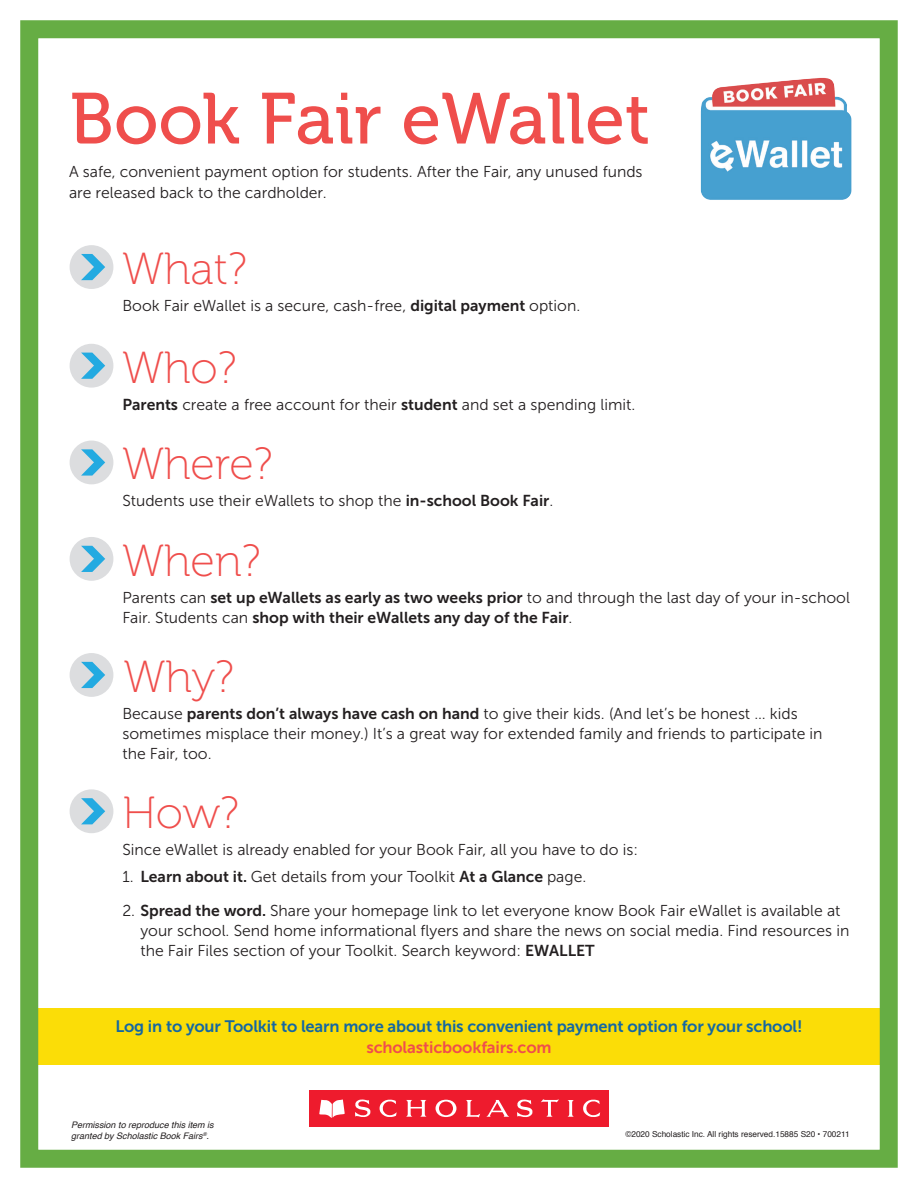
<style>
.page{position:relative;width:918px;height:1188px;background:#fff}
.page>*{position:absolute;margin:0;border:0;box-sizing:border-box;transform-origin:0 0}
.t1{font:72px "Museo 500";color:#ef4e4c}
.t2{font:45px "Museo 100";color:#ef4e4c}
.t3{font:16.5px "Museo Sans 700";letter-spacing:-.01em;color:#1367a3}
.t4{font:16.5px "Museo Sans 700";letter-spacing:-.01em;color:#ef4e4c}
.t5{font:15.75px/20.2px "Museo Sans 300";color:#231f20}
.t6{font:15.75px "Museo Sans 700";color:#231f20}
.t7{font:italic 9px/10.8px "Helvetica";color:#231f20}
.t8{font:8.25px "Helvetica";color:#231f20}
.s1{font-family:"Museo Sans 700"}
.s2{font-family:"Museo Sans 300"}
</style>
<div class="page">
<div style="left:38px;top:1008px;width:842px;height:56px;background:#fbdd07"></div>
<div style="left:309px;top:1090px;width:300px;height:37px;background:#ee1b2d"></div>
<svg style="left:319px;top:1099px;width:26px;height:19px"></svg>
<svg style="left:355px;top:1099px;width:16px;height:18px"></svg>
<svg style="left:379px;top:1099px;width:18px;height:18px"></svg>
<svg style="left:406px;top:1100px;width:20px;height:17px"></svg>
<svg style="left:466px;top:1100px;width:14px;height:17px"></svg>
<svg style="left:517px;top:1099px;width:16px;height:18px"></svg>
<svg style="left:541px;top:1099px;width:18px;height:18px"></svg>
<svg style="left:568px;top:1100px;width:6px;height:17px"></svg>
<svg style="left:583px;top:1099px;width:17px;height:18px"></svg>
<svg style="left:436px;top:1100px;width:20px;height:17px"></svg>
<svg style="left:486px;top:1100px;width:23px;height:17px"></svg>
<div style="left:70px;top:537px;width:43px;height:44px;background:#dcdddf;border-radius:50%"></div>
<svg style="left:81px;top:546px;width:24px;height:26px"></svg>
<div style="left:70px;top:653px;width:43px;height:44px;background:#dcdddf;border-radius:50%"></div>
<svg style="left:81px;top:662px;width:24px;height:26px"></svg>
<div style="left:70px;top:789px;width:43px;height:44px;background:#dcdddf;border-radius:50%"></div>
<svg style="left:81px;top:798px;width:24px;height:26px"></svg>
<div style="left:70px;top:441px;width:43px;height:43px;background:#dcdddf;border-radius:50%"></div>
<svg style="left:81px;top:449px;width:24px;height:27px"></svg>
<img style="left:700px;top:77px;width:152px;height:123px">
<div style="left:70px;top:245px;width:43px;height:44px;background:#dcdddf;border-radius:50%"></div>
<svg style="left:81px;top:254px;width:24px;height:26px"></svg>
<div style="left:70px;top:344px;width:43px;height:44px;background:#dcdddf;border-radius:50%"></div>
<svg style="left:81px;top:353px;width:24px;height:26px"></svg>
<div style="left:20px;top:20px;width:878px;height:1148px;border:18px solid #66ad44"></div>
<h1 class="t1" style="left:70px;top:79px;width:582px">Book Fair eWallet</h1>
<p class="t5" style="left:69px;top:161px;width:575px;line-height:21px">A safe, convenient payment option for students. After the Fair, any unused funds are released back to the cardholder.</p>
<h2 class="t2" style="left:122px;top:245px;width:126px">What?</h2>
<p class="t5" style="left:122px;top:295px;width:459px">Book Fair eWallet is a secure, cash-free, <span class="s1">digital payment</span> option.</p>
<h2 class="t2" style="left:122px;top:343px;width:115px">Who?</h2>
<p class="t5" style="left:122px;top:394px;width:514px"><span class="s1">Parents</span> create a free account for their <span class="s1">student</span> and set a spending limit.</p>
<h2 class="t2" style="left:122px;top:440px;width:151px">Where?</h2>
<p class="t5" style="left:122px;top:491px;width:432px">Students use their eWallets to shop the <span class="s1">in-school Book Fair</span>.</p>
<h2 class="t2" style="left:122px;top:536px;width:139px">When?</h2>
<p class="t5" style="left:122px;top:587px;width:729px">Parents can <span class="s1">set up eWallets as early as two weeks prior</span> to and through the last day of your in-school</p>
<p class="t6" style="left:122px;top:609px;width:452px"><span class="s2">Fair. Students can</span> shop with their eWallets any day of the Fair<span class="s2">.</span></p>
<h2 class="t2" style="left:124px;top:653px;width:112px">Why?</h2>
<p class="t5" style="left:122px;top:703px;width:702px">Because <span class="s1">parents don’t always have cash on hand</span> to give their kids. (And let’s be honest … kids sometimes misplace their money.) It’s a great way for extended family and friends to participate in the Fair, too.</p>
<h2 class="t2" style="left:122px;top:789px;width:118px">How?</h2>
<p class="t5" style="left:122px;top:840px;width:517px">Since eWallet is already enabled for your Book Fair, all you have to do is:</p>
<p class="t5" style="left:122px;top:867px;width:465px">1. <span class="s1">Learn about it.</span> Get details from your Toolkit <span class="s1">At a Glance</span> page.</p>
<p class="t5" style="left:140px;top:900px;width:711px;text-indent:-18px">2. <span class="s1">Spread the word.</span> Share your homepage link to let everyone know Book Fair eWallet is available at your school. Send home informational flyers and share the news on social media. Find resources in the Fair Files section of your Toolkit. Search keyword: <span class="s1">EWALLET</span></p>
<p class="t3" style="left:115px;top:1017px;width:689px">Log in to your Toolkit to learn more about this convenient payment option for your school!</p>
<p class="t4" style="left:366px;top:1038px;width:187px">scholasticbookfairs.com</p>
<p class="t7" style="left:71px;top:1120px;width:144px">Permission to reproduce this item is granted by Scholastic Book Fairs<sup>®</sup>.</p>
<p class="t8" style="left:625px;top:1128px;width:226px">©2020 Scholastic Inc. All rights reserved.15885 S20 • 700211</p>
</div>
